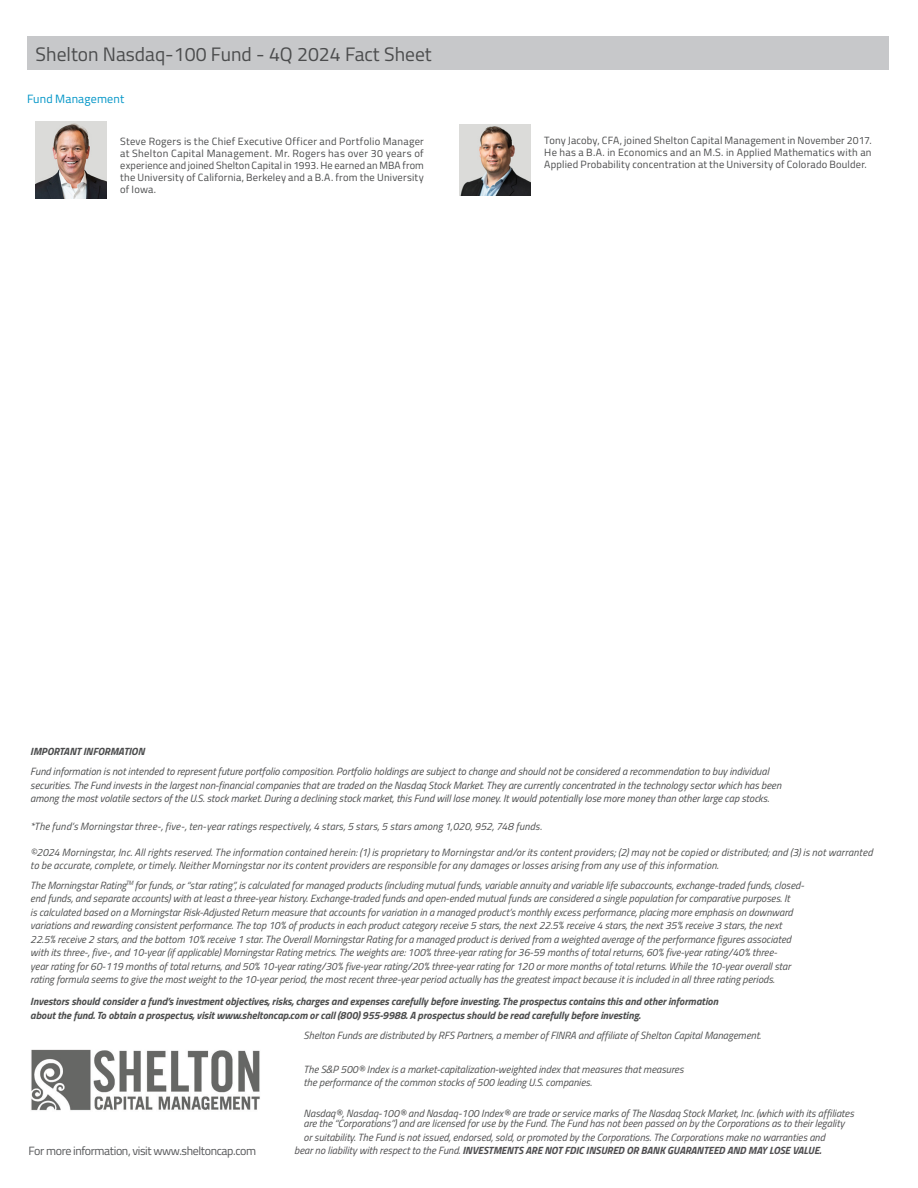
<style>
.page{position:relative;width:918px;height:1188px;background:#fff}
.page>*{position:absolute;margin:0;border:0;box-sizing:border-box;transform-origin:0 0}
.t1{font:19.5px "Titillium Web";color:#4b4c4d}
.t2{font:12px "Titillium Web";letter-spacing:-.03em;color:#57585a}
.t3{font:12px "Titillium Web";letter-spacing:.015em;color:#0095c7}
.t4{font:italic 10.5px/13.5px "Titillium Web";color:#4e4f4f}
.t5{font:italic 10.5px/13.5px "Titillium Web";color:#4b4c4d}
.t6{font:10.5px/12px "Titillium Web";letter-spacing:.015em;color:#4b4c4d;text-align:justify}
.t7{font:italic 700 10.5px/13.5px "Titillium Web";color:#4e4f4f}
.t8{font:italic 10.5px/13.5px "Titillium Web";color:#4f4e50}
.t9{font:italic 700 10.5px "Titillium Web";color:#4b4c4d}
.s1{color:#4f4e50}
.s2{font-weight:700}
</style>
<div class="page">
<div style="left:27px;top:37px;width:862px;height:33px;background:#c7c8ca"></div>
<img style="left:31px;top:1049px;width:229px;height:62px">
<img style="left:36px;top:121px;width:71px;height:77px">
<img style="left:459px;top:124px;width:71px;height:71px">
<p class="t1" style="left:36px;top:40px;width:397px">Shelton Nasdaq-100 Fund - 4Q 2024 Fact Sheet</p>
<p class="t3" style="left:27px;top:90px;width:99px">Fund Management</p>
<p class="t6" style="left:120px;top:135px;width:305px">Steve Rogers is the Chief Executive Officer and Portfolio Manager at Shelton Capital Management. Mr. Rogers has over 30 years of experience and joined Shelton Capital in 1993. He earned an MBA from the University of California, Berkeley and a B.A. from the University of Iowa.</p>
<p class="t6" style="left:544px;top:133px;width:329px">Tony Jacoby, CFA, joined Shelton Capital Management in November 2017.<br>He has a B.A. in Economics and an M.S. in Applied Mathematics with an Applied Probability concentration at the University of Colorado Boulder.</p>
<p class="t9" style="left:30px;top:743px;width:116px">IMPORTANT INFORMATION</p>
<p class="t5" style="left:30px;top:764px;width:753px">Fund information is not intended to represent future portfolio composition. Portfolio holdings are subject to change and should not be considered a recommendation to buy individual securities. The Fund invests in the largest non-financial companies that are traded on the Nasdaq Stock Market. They are currently concentrated in the technology sector which has been among the most volatile sectors of the U.S. stock market. During a declining stock market, this Fund will lose money. It would potentially lose more money than other large cap stocks.</p>
<p class="t4" style="left:30px;top:819px;width:513px">*The fund’s Morningstar three-, five-, ten-year ratings respectively, 4 stars, 5 stars, 5 stars among 1,020, 952, 748 funds.</p>
<p class="t4" style="left:30px;top:845px;width:844px;line-height:12.6px">©2024 Morningstar, Inc. All rights reserved. The information contained herein: (1) is proprietary to Morningstar and/or its content providers; (2) may not be copied or distributed; and (3) is not warranted to be accurate, complete, or timely. Neither Morningstar nor its content providers are responsible for any damages or losses arising from any use of this information.</p>
<p class="t4" style="left:30px;top:878px;width:776px">The Morningstar Rating<sup>TM</sup> for funds, or “star rating”, is calculated for managed products (including mutual funds, variable annuity and variable life subaccounts, exchange-traded funds, closed&shy;end funds, and separate accounts) with at least a three-year history. Exchange-traded funds and open-ended mutual funds are considered a single population for comparative purposes. It<br>is calculated based on a Morningstar Risk-Adjusted Return measure that accounts for variation in a managed product’s monthly excess performance, placing more emphasis on downward variations and rewarding consistent performance. The top 10% of products in each product category receive 5 stars, the next 22.5% receive 4 stars, the next 35% receive 3 stars, the next 22.5% receive 2 stars, and the bottom 10% receive 1 star. The Overall Morningstar Rating for a managed product is derived from a weighted average of the performance figures associated with its three-, five-, and 10-year (if applicable) Morningstar Rating metrics. The weights are: 100% three-year rating for 36-59 months of total returns, 60% five-year rating/40% three-<br>year rating for 60-119 months of total returns, and 50% 10-year rating/30% five-year rating/20% three-year rating for 120 or more months of total returns. While the 10-year overall star rating formula seems to give the most weight to the 10-year period, the most recent three-year period actually has the greatest impact because it is included in all three rating periods.</p>
<p class="t7" style="left:30px;top:994px;width:689px">Investors should consider a fund’s investment objectives, risks, charges and expenses carefully before investing. The prospectus contains this and other information about the fund. To obtain a prospectus, visit www.sheltoncap.com or call (800) 955-9988. A prospectus should be read carefully before investing.</p>
<p class="t4" style="left:304px;top:1028px;width:459px">Shelton Funds are distributed by RFS Partners, a member of FINRA and affiliate of Shelton Capital Management.</p>
<p class="t4" style="left:304px;top:1062px;width:382px">The S&amp;P 500® Index is a market-capitalization-weighted index that measures that measures the performance of the common stocks of 500 leading U.S. companies.</p>
<p class="t4" style="left:304px;top:1107px;width:552px;line-height:10.5px">Nasdaq®, Nasdaq-100® and Nasdaq-100 Index® are trade or service marks of The Nasdaq Stock Market, Inc. (which with its affiliates are the “Corporations”) and are licensed for use by the Fund. The Fund <span class="s1">has not been passed on by the Corporations as to their legality</span></p>
<p class="t8" style="left:294px;top:1130px;width:532px;text-indent:9px">or suitability. The Fund is not issued, endorsed, sold, or promoted by the Corporations. The Corporations make no warranties and bear no liability with respect to the Fund. <span class="s2">INVESTMENTS ARE NOT FDIC INSURED OR BANK GUARANTEED AND MAY LOSE VALUE.</span></p>
<p class="t2" style="left:29px;top:1142px;width:229px">For more information, visit www.sheltoncap.com</p>
</div>
